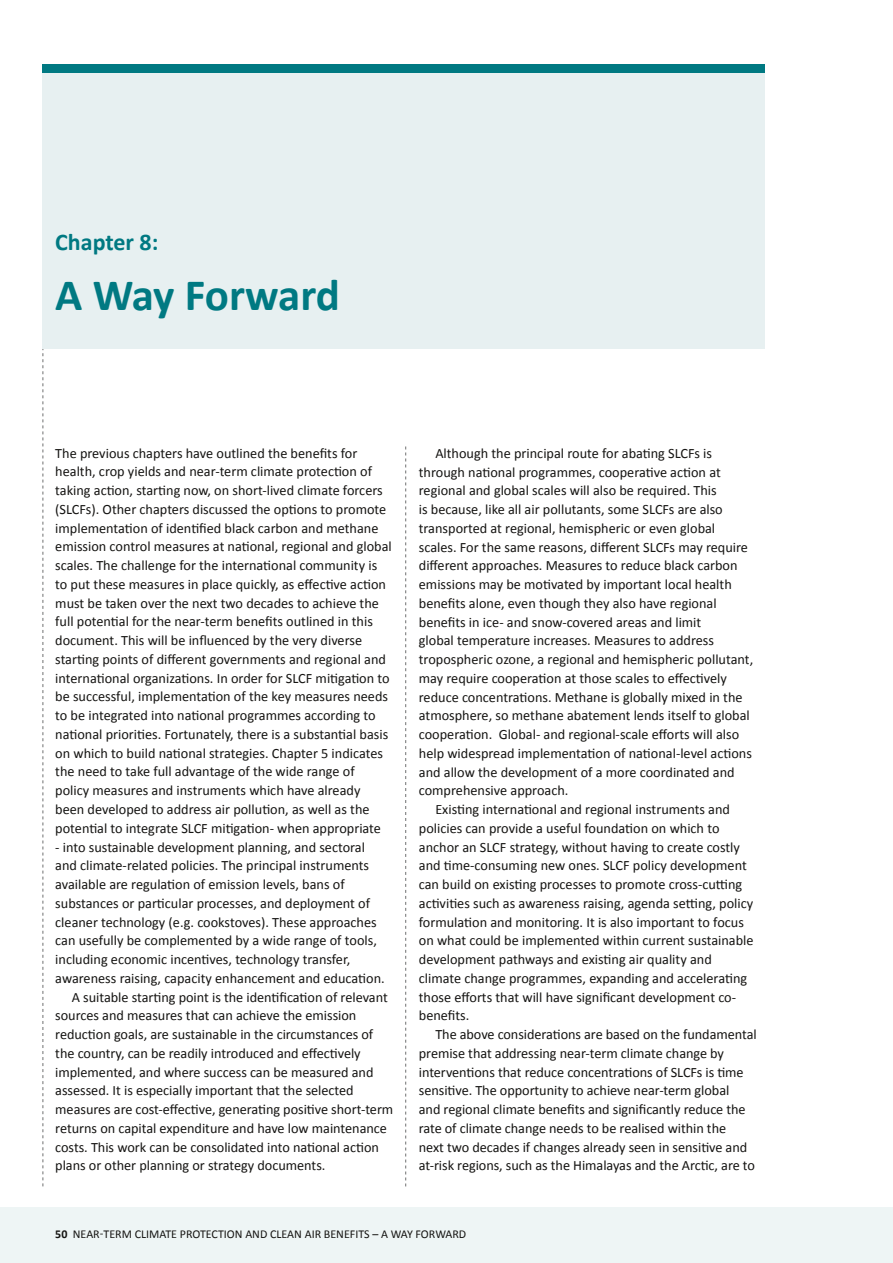
<style>
.page{position:relative;width:893px;height:1263px;background:#fff}
.page>*{position:absolute;margin:0;border:0;box-sizing:border-box;transform-origin:0 0}
.t1{font:700 45px "Calibri";letter-spacing:-.01em;color:#007982}
.t2{font:700 24px "Calibri";color:#007982}
.t3{font:14.25px/18.8px "Calibri";color:#151412}
.t4{font:12px "Calibri";color:#151412}
.s1{font-weight:700}
</style>
<div class="page">
<div style="left:0;top:1208px;width:893px;height:55px;background:#eef5f5"></div>
<svg style="left:405px;top:446px;width:1px;height:740px"></svg>
<svg style="left:43px;top:349px;width:1px;height:837px"></svg>
<div style="left:43px;top:64px;width:722px;height:285px;background:#e7f0f1"></div>
<div style="left:43px;top:64px;width:722px;height:8px;background:#007982"></div>
<h2 class="t2" style="left:55px;top:227px;width:105px">Chapter 8:</h2>
<h1 class="t1" style="left:55px;top:267px;width:286px">A Way Forward</h1>
<p class="t3" style="left:55px;top:443px;width:338px">The previous chapters have outlined the benefits for health, crop yields and near-term climate protection of taking action, starting now, on short-lived climate forcers (SLCFs). Other chapters discussed the options to promote implementation of identified black carbon and methane emission control measures at national, regional and global scales. The challenge for the international community is to put these measures in place quickly, as effective action must be taken over the next two decades to achieve the full potential for the near-term benefits outlined in this document. This will be influenced by the very diverse starting points of different governments and regional and international organizations. In order for SLCF mitigation to be successful, implementation of the key measures needs to be integrated into national programmes according to national priorities. Fortunately, there is a substantial basis on which to build national strategies. Chapter 5 indicates the need to take full advantage of the wide range of policy measures and instruments which have already been developed to address air pollution, as well as the potential to integrate SLCF mitigation- when appropriate</p>
<p class="t3" style="left:55px;top:837px;width:311px">- into sustainable development planning, and sectoral</p>
<p class="t3" style="left:55px;top:855px;width:315px">and climate-related policies. The principal instruments</p>
<p class="t3" style="left:55px;top:874px;width:291px">available are regulation of emission levels, bans of</p>
<p class="t3" style="left:55px;top:893px;width:316px">substances or particular processes, and deployment of</p>
<p class="t3" style="left:55px;top:912px;width:323px">cleaner technology (e.g. cookstoves). These approaches</p>
<p class="t3" style="left:55px;top:930px;width:323px">can usefully be complemented by a wide range of tools,</p>
<p class="t3" style="left:55px;top:949px;width:297px">including economic incentives, technology transfer,</p>
<p class="t3" style="left:55px;top:968px;width:331px">awareness raising, capacity enhancement and education.</p>
<p class="t3" style="left:72px;top:987px;width:317px">A suitable starting point is the identification of relevant</p>
<p class="t3" style="left:55px;top:1005px;width:303px">sources and measures that can achieve the emission</p>
<p class="t3" style="left:55px;top:1024px;width:319px">reduction goals, are sustainable in the circumstances of</p>
<p class="t3" style="left:55px;top:1043px;width:307px">the country, can be readily introduced and effectively</p>
<p class="t3" style="left:55px;top:1062px;width:320px">implemented, and where success can be measured and</p>
<p class="t3" style="left:55px;top:1080px;width:300px">assessed. It is especially important that the selected</p>
<p class="t3" style="left:55px;top:1099px;width:340px">measures are cost-effective, generating positive short-term</p>
<p class="t3" style="left:55px;top:1118px;width:333px">returns on capital expenditure and have low maintenance</p>
<p class="t3" style="left:55px;top:1137px;width:325px">costs. This work can be consolidated into national action</p>
<p class="t3" style="left:55px;top:1155px;width:272px">plans or other planning or strategy documents.</p>
<p class="t3" style="left:435px;top:443px;width:278px">Although the principal route for abating SLCFs is</p>
<p class="t3" style="left:419px;top:462px;width:303px">through national programmes, cooperative action at</p>
<p class="t3" style="left:419px;top:480px;width:299px">regional and global scales will also be required. This</p>
<p class="t3" style="left:419px;top:499px;width:305px">is because, like all air pollutants, some SLCFs are also</p>
<p class="t3" style="left:419px;top:518px;width:298px">transported at regional, hemispheric or even global</p>
<p class="t3" style="left:419px;top:537px;width:331px">scales. For the same reasons, different SLCFs may require</p>
<p class="t3" style="left:419px;top:555px;width:320px">different approaches. Measures to reduce black carbon</p>
<p class="t3" style="left:419px;top:574px;width:314px">emissions may be motivated by important local health</p>
<p class="t3" style="left:419px;top:593px;width:299px">benefits alone, even though they also have regional</p>
<p class="t3" style="left:419px;top:612px;width:284px">benefits in ice- and snow-covered areas and limit</p>
<p class="t3" style="left:419px;top:630px;width:297px">global temperature increases. Measures to address</p>
<p class="t3" style="left:419px;top:649px;width:336px">tropospheric ozone, a regional and hemispheric pollutant,</p>
<p class="t3" style="left:419px;top:668px;width:310px">may require cooperation at those scales to effectively</p>
<p class="t3" style="left:419px;top:687px;width:325px">reduce concentrations. Methane is globally mixed in the</p>
<p class="t3" style="left:419px;top:705px;width:332px">atmosphere, so methane abatement lends itself to global</p>
<p class="t3" style="left:419px;top:724px;width:322px">cooperation. Global- and regional-scale efforts will also</p>
<p class="t3" style="left:419px;top:743px;width:335px">help widespread implementation of national-level actions</p>
<p class="t3" style="left:419px;top:762px;width:317px">and allow the development of a more coordinated and</p>
<p class="t3" style="left:419px;top:780px;width:151px">comprehensive approach.</p>
<p class="t3" style="left:435px;top:799px;width:296px">Existing international and regional instruments and</p>
<p class="t3" style="left:419px;top:818px;width:302px">policies can provide a useful foundation on which to</p>
<p class="t3" style="left:419px;top:837px;width:323px">anchor an SLCF strategy, without having to create costly</p>
<p class="t3" style="left:419px;top:855px;width:329px">and time-consuming new ones. SLCF policy development</p>
<p class="t3" style="left:419px;top:874px;width:325px">can build on existing processes to promote cross-cutting</p>
<p class="t3" style="left:419px;top:893px;width:336px">activities such as awareness raising, agenda setting, policy</p>
<p class="t3" style="left:419px;top:912px;width:327px">formulation and monitoring. It is also important to focus</p>
<p class="t3" style="left:419px;top:930px;width:336px">on what could be implemented within current sustainable</p>
<p class="t3" style="left:419px;top:949px;width:294px">development pathways and existing air quality and</p>
<p class="t3" style="left:419px;top:968px;width:330px">climate change programmes, expanding and accelerating</p>
<p class="t3" style="left:419px;top:987px;width:319px">those efforts that will have significant development co-</p>
<p class="t3" style="left:419px;top:1006px;width:52px">benefits.</p>
<p class="t3" style="left:435px;top:1024px;width:323px">The above considerations are based on the fundamental</p>
<p class="t3" style="left:419px;top:1043px;width:307px">premise that addressing near-term climate change by</p>
<p class="t3" style="left:419px;top:1062px;width:326px">interventions that reduce concentrations of SLCFs is time</p>
<p class="t3" style="left:419px;top:1081px;width:312px">sensitive. The opportunity to achieve near-term global</p>
<p class="t3" style="left:419px;top:1099px;width:328px">and regional climate benefits and significantly reduce the</p>
<p class="t3" style="left:419px;top:1118px;width:309px">rate of climate change needs to be realised within the</p>
<p class="t3" style="left:419px;top:1137px;width:330px">next two decades if changes already seen in sensitive and</p>
<p class="t3" style="left:419px;top:1156px;width:338px">at-risk regions, such as the Himalayas and the Arctic, are to</p>
<p class="t4" style="left:55px;top:1226px;width:57px"><span class="s1">50</span> Near-term</p>
<p class="t4" style="left:135px;top:1226px;width:14px">Climate</p>
<p class="t4" style="left:180px;top:1226px;width:14px">Protection</p>
<p class="t4" style="left:245px;top:1226px;width:9px">and</p>
<p class="t4" style="left:270px;top:1226px;width:14px">Clean</p>
<p class="t4" style="left:305px;top:1226px;width:33px">Air Benefits</p>
<p class="t4" style="left:372px;top:1226px;width:95px">– A WAY FORWARD</p>
</div>
